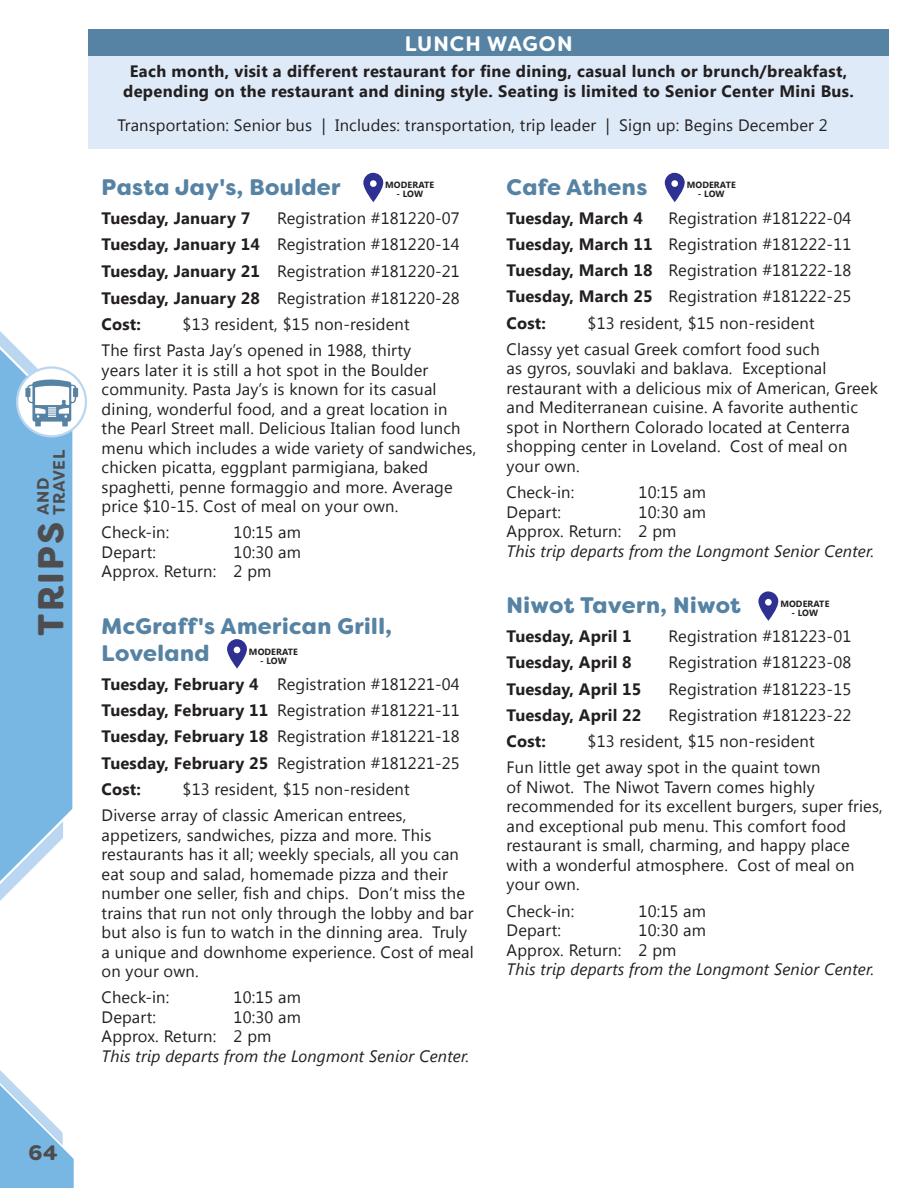
<style>
.page{position:relative;width:918px;height:1188px;background:#fff}
.page>*{position:absolute;margin:0;border:0;box-sizing:border-box;transform-origin:0 0}
.t1{font:900 36px "Filson Soft";letter-spacing:.06em;color:#4d4d4f}
.Class_Head{font:900 22.5px/27px "Filson Soft";letter-spacing:.02em;color:#5683a4}
.Section_Head{font:700 21px "Filson Soft";letter-spacing:.045em;color:#fff}
.t2{font:900 21px "Filson Soft";color:#4d4d4f}
.t3{font:16.5px/19.5px "Segoe UI";letter-spacing:.01em;color:#231f20}
.t4{font:700 16.5px/19.5px "Segoe UI";letter-spacing:.02em;color:#231f20;text-align:center}
.t5{font:italic 16.5px "Segoe UI";letter-spacing:.01em;color:#231f20}
.t6{font:700 16.5px "Filson Soft";letter-spacing:.03em;color:#4d4d4f}
.t7{font:700 9px "Segoe UI";letter-spacing:.01em;color:#231f20}
.s1{font-weight:700}
</style>
<div class="page">
<div style="left:88px;top:36px;width:801px;height:112px;background:#deeaf7"></div>
<div style="left:88px;top:29px;width:801px;height:27px;background:#5683a4"></div>
<svg style="left:363px;top:173px;width:21px;height:29px"></svg>
<svg style="left:227px;top:639px;width:20px;height:29px"></svg>
<svg style="left:665px;top:173px;width:20px;height:29px"></svg>
<svg style="left:758px;top:591px;width:21px;height:30px"></svg>
<svg style="left:0;top:1070px;width:74px;height:118px"></svg>
<svg style="left:17px;top:367px;width:69px;height:69px"></svg>
<svg style="left:0;top:331px;width:78px;height:570px"></svg>
<p class="t6" style="left:48px;top:515px;width:67px;rotate:-90deg">TRAVEL</p>
<h1 class="t1" style="left:28px;top:636px;width:159px;rotate:-90deg">TRIPS <sup>AND</sup></h1>
<p class="t2" style="left:28px;top:1140px;width:31px">64</p>
<p class="Section_Head" style="left:405px;top:30px;width:169px">LUNCH WAGON</p>
<p class="t4" style="left:123px;top:61px;width:732px">Each month, visit a different restaurant for fine dining, casual lunch or brunch/breakfast, depending on the restaurant and dining style. Seating is limited to Senior Center Mini Bus.</p>
<p class="t3" style="left:117px;top:115px;width:712px">Transportation: Senior bus | Includes: transportation, trip leader | Sign up: Begins December 2</p>
<p class="Class_Head" style="left:102px;top:173px;width:241px">Pasta Jay's, Boulder</p>
<p class="t7" style="left:385px;top:179px;width:51px">MODERATE</p>
<p class="t7" style="left:396px;top:188px;width:28px">- LOW</p>
<p class="t4" style="left:102px;top:207px;width:150px">Tuesday, January 7</p>
<p class="t3" style="left:277px;top:208px;width:184px">Registration #181220-07</p>
<p class="t3" style="left:102px;top:234px;width:360px"><span class="s1">Tuesday, January 14</span> Registration #181220-14</p>
<p class="t3" style="left:102px;top:261px;width:360px"><span class="s1">Tuesday, January 21</span> Registration #181220-21</p>
<p class="t3" style="left:102px;top:287px;width:360px"><span class="s1">Tuesday, January 28</span> Registration #181220-28</p>
<p class="t4" style="left:102px;top:313px;width:41px">Cost:</p>
<p class="t3" style="left:183px;top:313px;width:229px">$13 resident, $15 non-resident</p>
<p class="t3" style="left:102px;top:340px;width:376px">The first Pasta Jay’s opened in 1988, thirty<br>years later it is still a hot spot in the Boulder community. Pasta Jay’s is known for its casual dining, wonderful food, and a great location in<br>the Pearl Street mall. Delicious Italian food lunch menu which includes a wide variety of sandwiches, chicken picatta, eggplant parmigiana, baked spaghetti, penne formaggio and more. Average price $10-15. Cost of meal on your own.</p>
<p class="t3" style="left:102px;top:522px;width:69px">Check-in:</p>
<p class="t3" style="left:234px;top:522px;width:69px">10:15 am</p>
<p class="t3" style="left:102px;top:541px;width:56px">Depart:</p>
<p class="t3" style="left:234px;top:541px;width:69px">10:30 am</p>
<p class="t3" style="left:102px;top:561px;width:171px">Approx. Return: 2 pm</p>
<p class="Class_Head" style="left:102px;top:613px;width:292px">McGraff's American Grill,<br>Loveland</p>
<p class="t7" style="left:249px;top:645px;width:51px">MODERATE</p>
<p class="t7" style="left:260px;top:654px;width:28px">- LOW</p>
<p class="t3" style="left:102px;top:674px;width:360px"><span class="s1">Tuesday, February 4</span> Registration #181221-04</p>
<p class="t3" style="left:102px;top:700px;width:360px"><span class="s1">Tuesday, February 11</span> Registration #181221-11</p>
<p class="t3" style="left:102px;top:726px;width:360px"><span class="s1">Tuesday, February 18</span> Registration #181221-18</p>
<p class="t3" style="left:102px;top:752px;width:360px"><span class="s1">Tuesday, February 25</span> Registration #181221-25</p>
<p class="t4" style="left:102px;top:778px;width:41px">Cost:</p>
<p class="t3" style="left:183px;top:779px;width:229px">$13 resident, $15 non-resident</p>
<p class="t3" style="left:102px;top:805px;width:374px">Diverse array of classic American entrees, appetizers, sandwiches, pizza and more. This restaurants has it all; weekly specials, all you can eat soup and salad, homemade pizza and their number one seller, fish and chips. Don’t miss the trains that run not only through the lobby and bar but also is fun to watch in the dinning area. Truly a unique and downhome experience. Cost of meal on your own.</p>
<p class="t3" style="left:102px;top:987px;width:69px">Check-in:</p>
<p class="t3" style="left:234px;top:987px;width:69px">10:15 am</p>
<p class="t3" style="left:102px;top:1007px;width:56px">Depart:</p>
<p class="t3" style="left:234px;top:1007px;width:69px">10:30 am</p>
<p class="t3" style="left:102px;top:1026px;width:171px">Approx. Return: 2 pm</p>
<p class="t5" style="left:102px;top:1045px;width:369px">This trip departs from the Longmont Senior Center.</p>
<p class="Class_Head" style="left:507px;top:173px;width:142px">Cafe Athens</p>
<p class="t7" style="left:687px;top:179px;width:51px">MODERATE</p>
<p class="t7" style="left:698px;top:188px;width:28px">- LOW</p>
<p class="t4" style="left:507px;top:207px;width:138px">Tuesday, March 4</p>
<p class="t3" style="left:669px;top:207px;width:184px">Registration #181222-04</p>
<p class="t3" style="left:507px;top:233px;width:346px"><span class="s1">Tuesday, March 11</span> Registration #181222-11</p>
<p class="t3" style="left:507px;top:260px;width:346px"><span class="s1">Tuesday, March 18</span> Registration #181222-18</p>
<p class="t3" style="left:507px;top:286px;width:346px"><span class="s1">Tuesday, March 25</span> Registration #181222-25</p>
<p class="t4" style="left:507px;top:312px;width:41px">Cost:</p>
<p class="t3" style="left:588px;top:312px;width:229px">$13 resident, $15 non-resident</p>
<p class="t3" style="left:507px;top:338px;width:373px">Classy yet casual Greek comfort food such<br>as gyros, souvlaki and baklava. Exceptional restaurant with a delicious mix of American, Greek and Mediterranean cuisine. A favorite authentic spot in Northern Colorado located at Centerra shopping center in Loveland. Cost of meal on your own.</p>
<p class="t3" style="left:507px;top:482px;width:69px">Check-in:</p>
<p class="t3" style="left:639px;top:482px;width:69px">10:15 am</p>
<p class="t3" style="left:507px;top:501px;width:56px">Depart:</p>
<p class="t3" style="left:639px;top:501px;width:69px">10:30 am</p>
<p class="t3" style="left:507px;top:521px;width:171px">Approx. Return: 2 pm</p>
<p class="t5" style="left:507px;top:539px;width:369px">This trip departs from the Longmont Senior Center.</p>
<p class="Class_Head" style="left:507px;top:592px;width:236px">Niwot Tavern, Niwot</p>
<p class="t7" style="left:780px;top:597px;width:51px">MODERATE</p>
<p class="t7" style="left:792px;top:606px;width:28px">- LOW</p>
<p class="t4" style="left:507px;top:626px;width:127px">Tuesday, April 1</p>
<p class="t3" style="left:669px;top:626px;width:184px">Registration #181223-01</p>
<p class="t4" style="left:507px;top:652px;width:127px">Tuesday, April 8</p>
<p class="t3" style="left:669px;top:652px;width:184px">Registration #181223-08</p>
<p class="t4" style="left:507px;top:678px;width:136px">Tuesday, April 15</p>
<p class="t3" style="left:669px;top:678px;width:184px">Registration #181223-15</p>
<p class="t4" style="left:507px;top:704px;width:136px">Tuesday, April 22</p>
<p class="t3" style="left:669px;top:705px;width:184px">Registration #181223-22</p>
<p class="t4" style="left:507px;top:731px;width:41px">Cost:</p>
<p class="t3" style="left:588px;top:731px;width:229px">$13 resident, $15 non-resident</p>
<p class="t3" style="left:507px;top:757px;width:378px">Fun little get away spot in the quaint town<br>of Niwot. The Niwot Tavern comes highly recommended for its excellent burgers, super fries, and exceptional pub menu. This comfort food restaurant is small, charming, and happy place with a wonderful atmosphere. Cost of meal on your own.</p>
<p class="t3" style="left:507px;top:900px;width:69px">Check-in:</p>
<p class="t3" style="left:639px;top:900px;width:69px">10:15 am</p>
<p class="t3" style="left:507px;top:920px;width:56px">Depart:</p>
<p class="t3" style="left:639px;top:920px;width:69px">10:30 am</p>
<p class="t3" style="left:507px;top:939px;width:171px">Approx. Return: 2 pm</p>
<p class="t5" style="left:507px;top:958px;width:369px">This trip departs from the Longmont Senior Center.</p>
</div>
